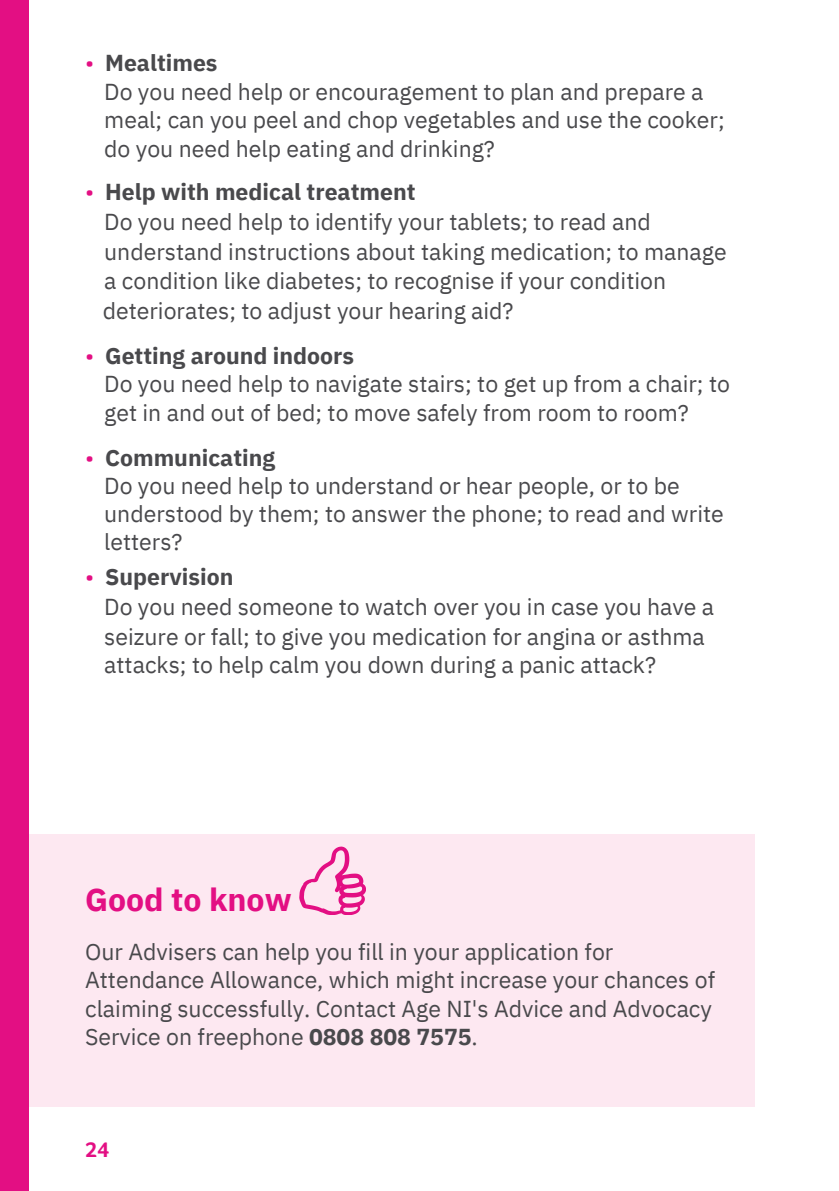
<style>
.page{position:relative;width:839px;height:1191px;background:#fff}
.page>*{position:absolute;margin:0;border:0;box-sizing:border-box;transform-origin:0 0}
.t1{font:700 32px "IBM Plex Sans";color:#e30f83}
.t2{font:23px/28.6px "IBM Plex Sans";color:#49494c}
.t3{font:700 22px "Foco Age UK";color:#e30f83}
.s1{color:#e30f83}
.s2{font-weight:700}
.s3{font-style:inherit}
</style>
<div class="page">
<div style="left:28px;top:834px;width:726px;height:272px;background:#fde8f1"></div>
<div style="left:0;top:0;width:28px;height:1191px;background:#e30f83"></div>
<svg style="left:299px;top:847px;width:67px;height:68px"></svg>
<p class="t2" style="left:104px;top:47px;width:622px;text-indent:-19px"><span class="s1">•</span> <span class="s2">Mealtimes<br></span>Do you need help or encouragement to plan and prepare a meal; can you peel and chop vegetables and use the cooker; do you need help eating and drinking?</p>
<p class="t2" style="left:103px;top:175px;width:625px;line-height:29.6px;text-indent:-18px"><span class="s1">•</span> <span class="s2">Help with medical treatment<br></span>Do you need help to identify your tablets; to read and understand instructions about taking medication; to manage a condition like diabetes; to recognise if your condition deteriorates; to adjust your hearing aid?</p>
<p class="t2" style="left:104px;top:340px;width:627px;text-indent:-19px"><span class="s1">•</span> <span class="s2">Getting around indoors<br></span>Do you need help to navigate stairs; to get up from a chair; to get in and out of bed; to move safely from room to room?</p>
<p class="t2" style="left:104px;top:442px;width:621px;line-height:28px;text-indent:-19px"><span class="s1">•</span> <span class="s2">Communicating<br></span>Do you need help to understand or hear people, or to be understood by them; to answer the phone; to read and write letters?</p>
<p class="t2" style="left:104px;top:560px;width:611px;line-height:29.6px;text-indent:-19px"><span class="s1">•</span> <span class="s2">Supervision<br></span>Do you need someone to watch over you in case you have a seizure or fall; to give you medication for angina or asthma attacks; to help calm you down during a panic attack?</p>
<h1 class="t1" style="left:85px;top:875px;width:208px">Good to know</h1>
<p class="t2" style="left:85px;top:935px;width:631px">Our Advisers can help you fill in your application for Attendance Allowance, which might increase your chances of claiming successfully. Contact Age NI's Advice and Advocacy Service on freephone <span class="s2">0808 808 7575</span>.</p>
<p class="t3" style="left:85px;top:1137px;width:26px">2<span class="s3">4</span></p>
</div>
